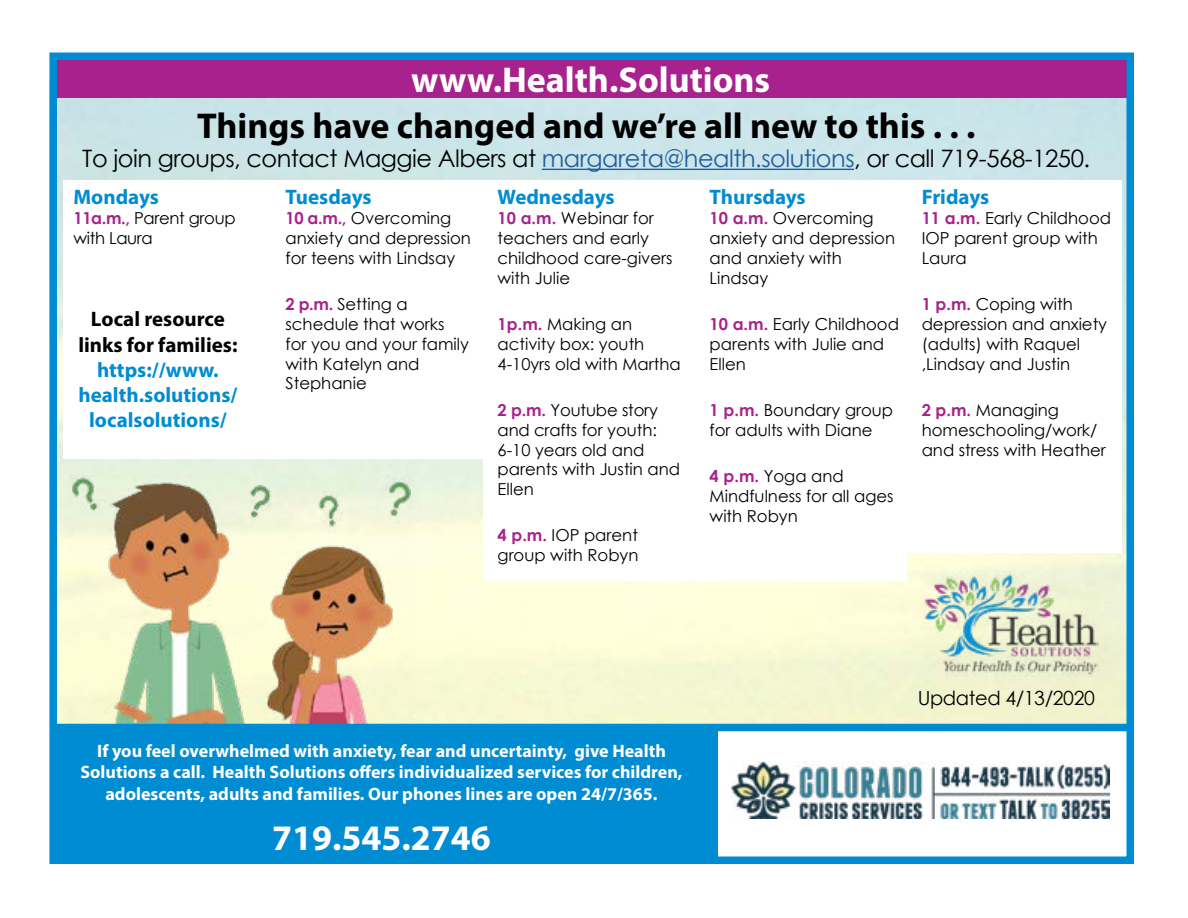
<style>
.page{position:relative;width:1188px;height:918px;background:#fff}
.page>*{position:absolute;margin:0;border:0;box-sizing:border-box;transform-origin:0 0}
.t1{font:700 36px "Myriad Pro";color:#000}
.t2{font:700 36px "Myriad Pro";color:#fff}
.t3{font:24px "Century Gothic";letter-spacing:-.02em;color:#000}
.t4{font:700 21px/25.2px "Myriad Pro";color:#008cd2;text-align:center}
.t5{font:700 21px/25.2px "Myriad Pro";color:#000;text-align:center}
.t6{font:19.5px "Century Gothic";letter-spacing:-.02em;color:#000}
.t7{font:700 18px/21.6px "Myriad Pro";color:#fff;text-align:center}
.t8{font:16.5px/19.8px "Century Gothic";color:#000}
.t9{font:16.5px/19.8px "Century Gothic";letter-spacing:-.02em;color:#000}
.s1{color:#215e9e}
.s2{font-weight:700;color:#a8228e}
</style>
<div class="page">
<div style="left:51px;top:60px;width:1080px;height:38px;background:#a8228e"></div>
<img style="left:69px;top:475px;width:346px;height:249px">
<img style="left:922px;top:570px;width:176px;height:107px">
<hr style="left:542px;top:169px;width:312px;height:1px;background:#215e9e">
<img style="left:732px;top:761px;width:378px;height:57px">
<div style="left:51px;top:726px;width:667px;height:135px;background:#008cd2"></div>
<div style="left:49px;top:52px;width:1085px;height:812px;border:8px solid #008cd2"></div>
<div style="left:54px;top:724px;width:1073px;height:7px;background:#008cd2"></div>
<h1 class="t2" style="left:411px;top:56px;width:361px">www.Health.Solutions</h1>
<h1 class="t1" style="left:197px;top:103px;width:780px">Things have changed and we’re all new to this . . .</h1>
<h2 class="t3" style="left:82px;top:142px;width:1009px">To join groups, contact Maggie Albers at <span class="s1">margareta@health.solutions</span>, or call 719-568-1250.</h2>
<p class="t4" style="left:73px;top:184px;width:87px">Mondays</p>
<p class="t9" style="left:73px;top:208px;width:164px"><span class="s2">11a.m.,</span> Parent group with Laura</p>
<p class="t5" style="left:78px;top:306px;width:161px">Local resource links for families:</p>
<p class="t4" style="left:78px;top:356px;width:160px">https://www. health.solutions/ localsolutions/</p>
<p class="t4" style="left:286px;top:184px;width:87px">Tuesdays</p>
<p class="t8" style="left:286px;top:208px;width:187px"><span class="s2">10 a.m.,</span> Overcoming anxiety and depression for teens with Lindsay</p>
<p class="t8" style="left:286px;top:294px;width:185px"><span class="s2">2 p.m.</span> Setting a schedule that works for you and your family with Katelyn and<br>Stephanie</p>
<p class="t4" style="left:498px;top:184px;width:118px">Wednesdays</p>
<p class="t8" style="left:498px;top:208px;width:176px"><span class="s2">10 a.m.</span> Webinar for teachers and early childhood care-givers with Julie</p>
<p class="t8" style="left:498px;top:314px;width:185px"><span class="s2">1p.m.</span> Making an activity box: youth<br>4-10yrs old with Martha</p>
<p class="t8" style="left:498px;top:400px;width:184px"><span class="s2">2 p.m.</span> Youtube story and crafts for youth:<br>6-10 years old and parents with Justin and<br>Ellen</p>
<p class="t8" style="left:498px;top:525px;width:142px"><span class="s2">4 p.m.</span> IOP parent group with Robyn</p>
<p class="t4" style="left:710px;top:184px;width:98px">Thursdays</p>
<p class="t8" style="left:710px;top:208px;width:187px"><span class="s2">10 a.m.</span> Overcoming anxiety and depression and anxiety with<br>Lindsay</p>
<p class="t8" style="left:710px;top:314px;width:191px"><span class="s2">10 a.m.</span> Early Childhood parents with Julie and<br>Ellen</p>
<p class="t8" style="left:710px;top:400px;width:185px"><span class="s2">1 p.m.</span> Boundary group for adults with Diane</p>
<p class="t8" style="left:710px;top:466px;width:185px"><span class="s2">4 p.m.</span> Yoga and<br>Mindfulness for all ages with Robyn</p>
<p class="t4" style="left:922px;top:184px;width:69px">Fridays</p>
<p class="t8" style="left:922px;top:208px;width:191px"><span class="s2">11 a.m.</span> Early Childhood<br>IOP parent group with<br>Laura</p>
<p class="t8" style="left:922px;top:294px;width:187px"><span class="s2">1 p.m.</span> Coping with depression and anxiety (adults) with Raquel ,Lindsay and Justin</p>
<p class="t8" style="left:922px;top:400px;width:186px"><span class="s2">2 p.m.</span> Managing homeschooling/work/ and stress with Heather</p>
<p class="t7" style="left:80px;top:739px;width:604px">If you feel overwhelmed with anxiety, fear and uncertainty, give Health<br>Solutions a call. Health Solutions offers individualized services for children, adolescents, adults and families. Our phones lines are open 24/7/365.</p>
<h1 class="t2" style="left:272px;top:814px;width:220px">719.545.2746</h1>
<p class="t6" style="left:918px;top:685px;width:179px">Updated 4/13/2020</p>
</div>
